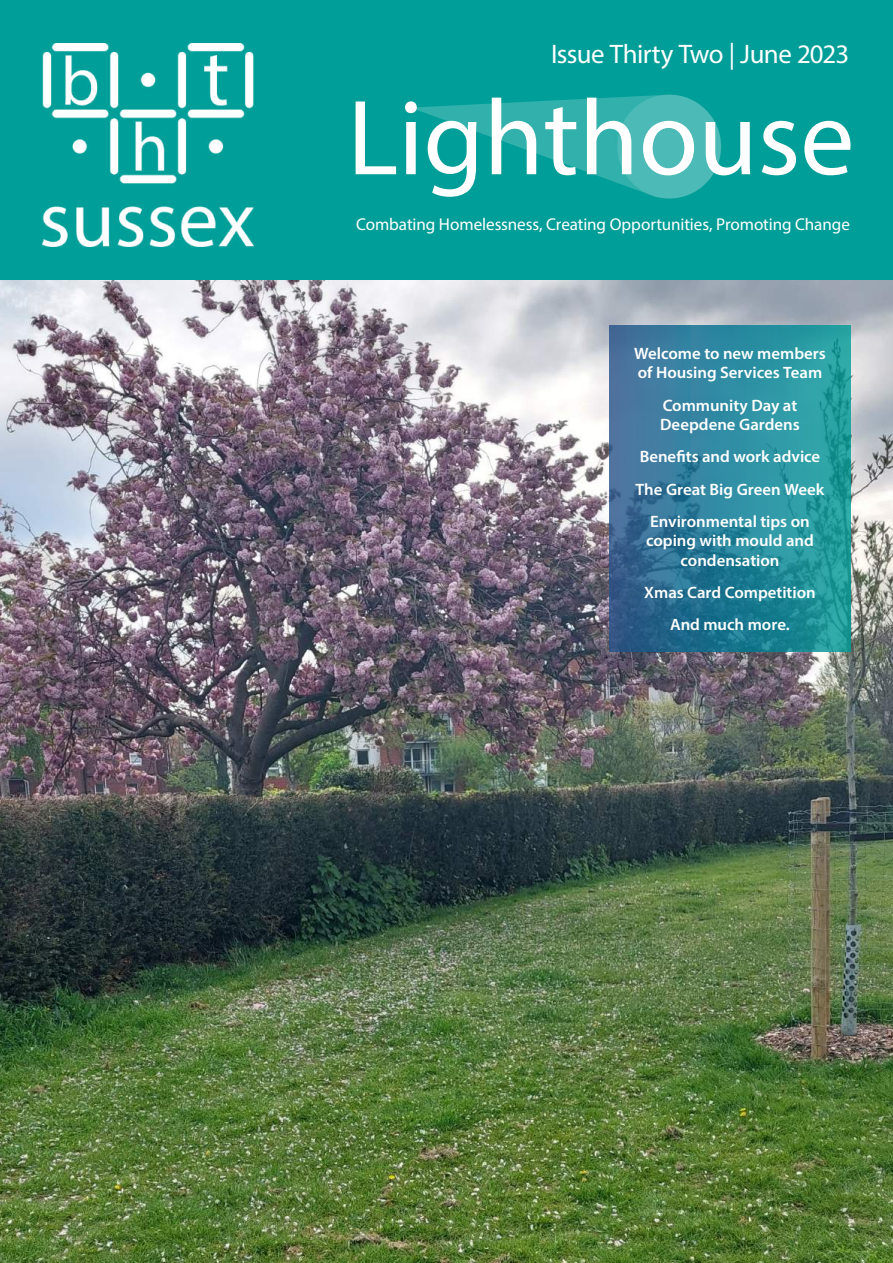
<style>
.page{position:relative;width:893px;height:1263px;background:#fff}
.page>*{position:absolute;margin:0;border:0;box-sizing:border-box;transform-origin:0 0}
.t1{font:26.85px "Myriad Pro";letter-spacing:-.025em;color:#fff}
.t2{font:17.1px "Myriad Pro";letter-spacing:-.005em;color:#fff}
.t3{font:600 16.5px/19.5px "Myriad Pro";color:#fff;text-align:center}
</style>
<div class="page">
<img style="left:0;top:279px;width:893px;height:984px">
<div style="left:0;top:0;width:893px;height:279px;background:#009e98"></div>
<svg style="left:609px;top:325px;width:241px;height:327px;background:#2d849b"></svg>
<img style="left:43px;top:43px;width:211px;height:204px">
<svg style="left:356px;top:101px;width:40px;height:73px"></svg>
<svg style="left:762px;top:121px;width:34px;height:54px"></svg>
<svg style="left:804px;top:121px;width:46px;height:54px"></svg>
<svg style="left:405px;top:95px;width:345px;height:104px"></svg>
<h1 class="t1" style="left:551px;top:38px;width:300px">Issue Thirty Two | June 2023</h1>
<p class="t2" style="left:356px;top:214px;width:495px">Combating Homelessness, Creating Opportunities, Promoting Change</p>
<p class="t3" style="left:634px;top:343px;width:193px;text-align:left">Welcome to new members of Housing Services Team</p>
<p class="t3" style="left:660px;top:395px;width:141px;text-align:left">Community Day at<br>Deepdene Gardens</p>
<p class="t3" style="left:635px;top:440px;width:191px;line-height:32.2px">Benefits and work advice<br>The Great Big Green Week<br>Environmental tips on</p>
<p class="t3" style="left:646px;top:531px;width:169px">coping with mould and condensation</p>
<p class="t3" style="left:644px;top:576px;width:173px;line-height:32.2px">Xmas Card Competition<br>And much more.</p>
</div>
